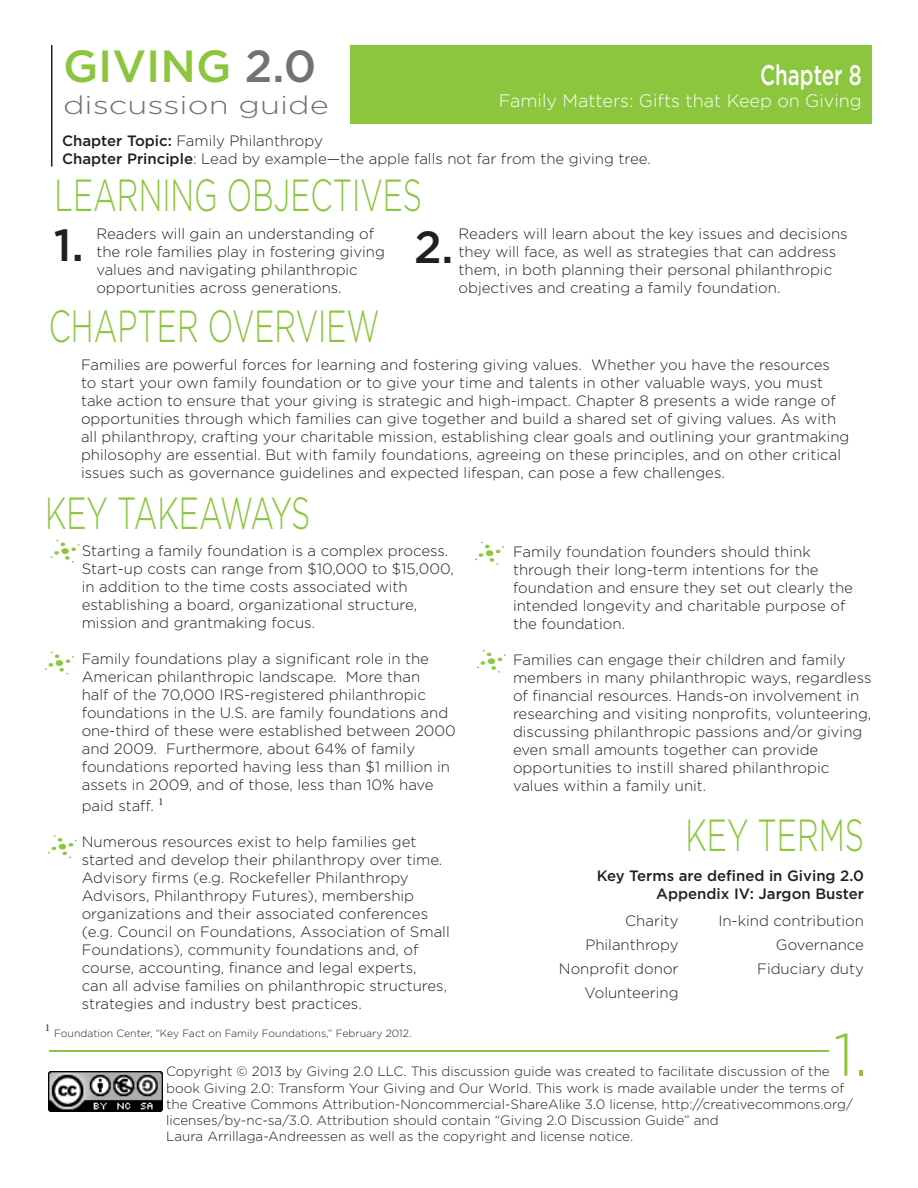
<style>
.page{position:relative;width:918px;height:1188px;background:#fff}
.page>*{position:absolute;margin:0;border:0;box-sizing:border-box;transform-origin:0 0}
.t1{font:300 60px "Gotham";color:#8bc63e}
.t2{font:300 45px "Gotham";color:#8bc63e;scale:.67 1}
.t3{font:500 45px "Gotham";color:#8bc63e}
.t4{font:500 45px "Gotham";color:#231f20}
.t5{font:500 28.35px "Gotham";color:#fff;scale:.72 1}
.t6{font:300 25.5px "Gotham";color:#717275;scale:1.28 1}
.t7{font:300 18px "Gotham";color:#fff}
.t8{font:300 15px/18px "Gotham";color:#231f20}
.t9{font:500 15px/18px "Gotham";color:#231f20;text-align:right}
.t10{font:300 13.5px/16.2px "Gotham";color:#231f20}
.t11{font:300 10.5px "Gotham";color:#231f20}
.t12{font:10.5px "Minion Pro";color:#231f20}
.s1{color:#717275}
.s2{font-weight:500}
</style>
<div class="page">
<svg style="left:51px;top:540px;width:29px;height:23px"></svg>
<svg style="left:45px;top:651px;width:29px;height:24px"></svg>
<svg style="left:48px;top:835px;width:29px;height:23px"></svg>
<svg style="left:477px;top:650px;width:29px;height:23px"></svg>
<svg style="left:475px;top:542px;width:29px;height:23px"></svg>
<div style="left:350px;top:45px;width:522px;height:78px;background:#8bc63e"></div>
<hr style="left:51px;top:45px;width:1px;height:121px;background:#231f20">
<img style="left:48px;top:1071px;width:114px;height:40px">
<hr style="left:50px;top:1050px;width:779px;height:2px;background:#8bc63e">
<p class="t3" style="left:63px;top:37px;width:255px">GIVING <span class="s1">2.0</span></p>
<p class="t6" style="left:63px;top:89px;width:209px">discussion guide</p>
<p class="t5" style="left:760px;top:57px;width:143px">Chapter 8</p>
<p class="t7" style="left:499px;top:89px;width:364px">Family Matters: Gifts that Keep on Giving</p>
<p class="t8" style="left:62px;top:131px;width:262px"><span class="s2">Chapter Topic:</span> Family Philanthropy</p>
<p class="t8" style="left:62px;top:149px;width:590px"><span class="s2">Chapter Principle</span>: Lead by example—the apple falls not far from the giving tree.</p>
<p class="t2" style="left:55px;top:167px;width:550px">LEARNING OBJECTIVES</p>
<p class="t8" style="left:96px;top:225px;width:290px">Readers will gain an understanding of the role families play in fostering giving values and navigating philanthropic opportunities across generations.</p>
<p class="t4" style="left:54px;top:215px;width:31px">1.</p>
<p class="t4" style="left:414px;top:217px;width:41px">2.</p>
<p class="t8" style="left:459px;top:224px;width:391px">Readers will learn about the key issues and decisions they will face, as well as strategies that can address them, in both planning their personal philanthropic objectives and creating a family foundation.</p>
<p class="t2" style="left:49px;top:298px;width:495px">CHAPTER OVERVIEW</p>
<p class="t8" style="left:81px;top:355px;width:770px">Families are powerful forces for learning and fostering giving values. Whether you have the resources<br>to start your own family foundation or to give your time and talents in other valuable ways, you must take action to ensure that your giving is strategic and high-impact. Chapter 8 presents a wide range of opportunities through which families can give together and build a shared set of giving values. As with all philanthropy, crafting your charitable mission, establishing clear goals and outlining your grantmaking philosophy are essential. But with family foundations, agreeing on these principles, and on other critical issues such as governance guidelines and expected lifespan, can pose a few challenges.</p>
<p class="t2" style="left:45px;top:485px;width:398px">KEY TAKEAWAYS</p>
<p class="t8" style="left:82px;top:541px;width:374px">Starting a family foundation is a complex process.<br>Start-up costs can range from $10,000 to $15,000, in addition to the time costs associated with establishing a board, organizational structure, mission and grantmaking focus.</p>
<p class="t8" style="left:82px;top:649px;width:376px">Family foundations play a significant role in the American philanthropic landscape. More than<br>half of the 70,000 IRS-registered philanthropic foundations in the U.S. are family foundations and one-third of these were established between 2000 and 2009. Furthermore, about 64% of family foundations reported having less than $1 million in assets in 2009, and of those, less than 10% have</p>
<p class="t8" style="left:82px;top:796px;width:83px">paid staff. <sup>1</sup></p>
<p class="t8" style="left:82px;top:832px;width:370px">Numerous resources exist to help families get started and develop their philanthropy over time.<br>Advisory firms (e.g. Rockefeller Philanthropy Advisors, Philanthropy Futures), membership organizations and their associated conferences (e.g. Council on Foundations, Association of Small Foundations), community foundations and, of course, accounting, finance and legal experts,<br>can all advise families on philanthropic structures, strategies and industry best practices.</p>
<p class="t8" style="left:513px;top:543px;width:342px">Family foundation founders should think through their long-term intentions for the foundation and ensure they set out clearly the intended longevity and charitable purpose of the foundation.</p>
<p class="t8" style="left:513px;top:651px;width:360px">Families can engage their children and family members in many philanthropic ways, regardless of financial resources. Hands-on involvement in researching and visiting nonprofits, volunteering, discussing philanthropic passions and/or giving even small amounts together can provide opportunities to instill shared philanthropic values within a family unit.</p>
<p class="t2" style="left:686px;top:807px;width:268px">KEY TERMS</p>
<p class="t9" style="left:597px;top:867px;width:269px">Key Terms are defined in Giving 2.0<br>Appendix IV: Jargon Buster</p>
<p class="t8" style="left:625px;top:912px;width:55px">Charity</p>
<p class="t8" style="left:585px;top:936px;width:95px">Philanthropy</p>
<p class="t8" style="left:559px;top:960px;width:121px">Nonprofit donor</p>
<p class="t8" style="left:585px;top:984px;width:96px">Volunteering</p>
<p class="t8" style="left:718px;top:912px;width:147px">In-kind contribution</p>
<p class="t8" style="left:776px;top:936px;width:90px">Governance</p>
<p class="t8" style="left:757px;top:960px;width:108px">Fiduciary duty</p>
<p class="t12" style="left:45px;top:1021px;width:7px">1</p>
<p class="t11" style="left:54px;top:1027px;width:359px">Foundation Center, “Key Fact on Family Foundations,” February 2012.</p>
<p class="t1" style="left:834px;top:1017px;width:35px">1.</p>
<p class="t10" style="left:166px;top:1079px;width:688px">book Giving 2.0: Transform Your Giving and Our World. This work is made available under the terms of the Creative Commons Attribution-Noncommercial-ShareAlike 3.0 license, http://creativecommons.org/ licenses/by-nc-sa/3.0. Attribution should contain “Giving 2.0 Discussion Guide” and</p>
<p class="t10" style="left:166px;top:1128px;width:469px">Laura Arrillaga-Andreessen as well as the copyright and license notice.</p>
<p class="t10" style="left:166px;top:1063px;width:665px">Copyright © 2013 by Giving 2.0 LLC. This discussion guide was created to facilitate discussion of the</p>
</div>
